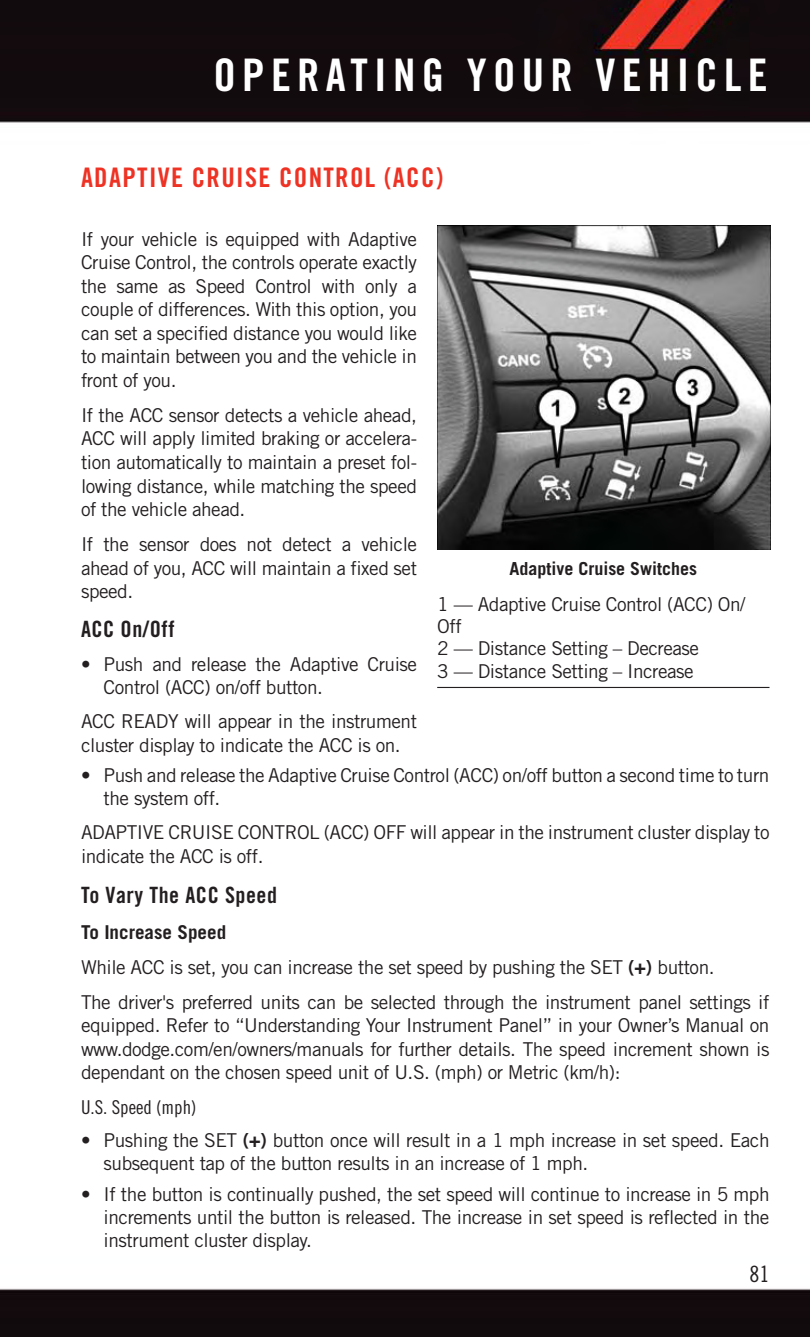
<style>
.page{position:relative;width:810px;height:1337px;background:#fff}
.page>*{position:absolute;margin:0;border:0;box-sizing:border-box;transform-origin:0 0}
.t1{font:45px "Trade Gothic LT Std Bd Cn 20";letter-spacing:.14em;color:#fff}
.t2{font:27px "Trade Gothic LT Std Bd Cn 20";letter-spacing:.05em;color:#ee3224}
.t3{font:22.5px "Trade Gothic LT Std Bd Cn 20";letter-spacing:.025em;color:#231f20}
.t4{font:22.5px "Trade Gothic LT Std Cn 18";color:#231f20}
.t5{font:19.12px/23.6px "Trade Gothic LT Std";letter-spacing:-.025em;color:#231f20}
.t6{font:19.12px "Trade Gothic LT Std Cn 18";color:#231f20}
.t7{font:700 18px "Trade Gothic LT Std";color:#231f20}
.s1{font-weight:700}
</style>
<div class="page">
<img style="left:0;top:0;width:810px;height:1336px">
<img style="left:437px;top:226px;width:334px;height:324px">
<hr style="left:437px;top:687px;width:333px;height:1px;background:#231f20">
<h1 class="t1" style="left:214px;top:59px;width:556px">OPERATING YOUR VEHICLE</h1>
<h2 class="t2" style="left:81px;top:167px;width:364px">ADAPTIVE CRUISE CONTROL (ACC)</h2>
<p class="t5" style="left:81px;top:229px;width:338px;text-align:justify">If your vehicle is equipped with Adaptive Cruise Control, the controls operate exactly the same as Speed Control with only a couple of differences. With this option, you can set a specified distance you would like to maintain between you and the vehicle in front of you.</p>
<p class="t5" style="left:81px;top:405px;width:338px;text-align:justify">If the ACC sensor detects a vehicle ahead, ACC will apply limited braking or accelera&shy;tion automatically to maintain a preset fol&shy;lowing distance, while matching the speed of the vehicle ahead.</p>
<p class="t5" style="left:81px;top:534px;width:338px;text-align:justify">If the sensor does not detect a vehicle ahead of you, ACC will maintain a fixed set speed.</p>
<p class="t3" style="left:81px;top:621px;width:95px">ACC On/Off</p>
<p class="t5" style="left:104px;top:654px;width:315px;line-height:22.9px;text-indent:-23px">• Push and release the Adaptive Cruise<br>Control (ACC) on/off button.</p>
<p class="t5" style="left:81px;top:711px;width:338px">ACC READY will appear in the instrument cluster display to indicate the ACC is on.</p>
<p class="t5" style="left:104px;top:765px;width:667px;line-height:22.9px;text-indent:-23px">• Push and release the Adaptive Cruise Control (ACC) on/off button a second time to turn the system off.</p>
<p class="t5" style="left:81px;top:822px;width:690px">ADAPTIVE CRUISE CONTROL (ACC) OFF will appear in the instrument cluster display to indicate the ACC is off.</p>
<p class="t3" style="left:81px;top:887px;width:198px">To Vary The ACC Speed</p>
<p class="t5" style="left:81px;top:916px;width:690px;line-height:34.9px"><span class="s1">To Increase Speed<br></span>While ACC is set, you can increase the set speed by pushing the SET <span class="s1">(+)</span> button.<br>The driver's preferred units can be selected through the instrument panel settings if</p>
<p class="t5" style="left:81px;top:1015px;width:690px;text-align:justify">equipped. Refer to “Understanding Your Instrument Panel” in your Owner’s Manual on www.dodge.com/en/owners/manuals for further details. The speed increment shown is dependant on the chosen speed unit of U.S. (mph) or Metric (km/h):</p>
<p class="t6" style="left:81px;top:1100px;width:117px">U.S. Speed (mph)</p>
<p class="t5" style="left:104px;top:1129px;width:668px;text-indent:-23px">• Pushing the SET <span class="s1">(+)</span> button once will result in a 1 mph increase in set speed. Each subsequent tap of the button results in an increase of 1 mph.</p>
<p class="t5" style="left:104px;top:1184px;width:668px;line-height:22.9px;text-align:justify;text-indent:-23px">• If the button is continually pushed, the set speed will continue to increase in 5 mph increments until the button is released. The increase in set speed is reflected in the instrument cluster display.</p>
<p class="t7" style="left:510px;top:561px;width:189px">Adaptive Cruise Switches</p>
<p class="t5" style="left:437px;top:594px;width:310px;line-height:22.5px">1 — Adaptive Cruise Control (ACC) On/<br>Off<br>2 — Distance Setting – Decrease<br>3 — Distance Setting – Increase</p>
<p class="t4" style="left:750px;top:1266px;width:21px">81</p>
</div>
